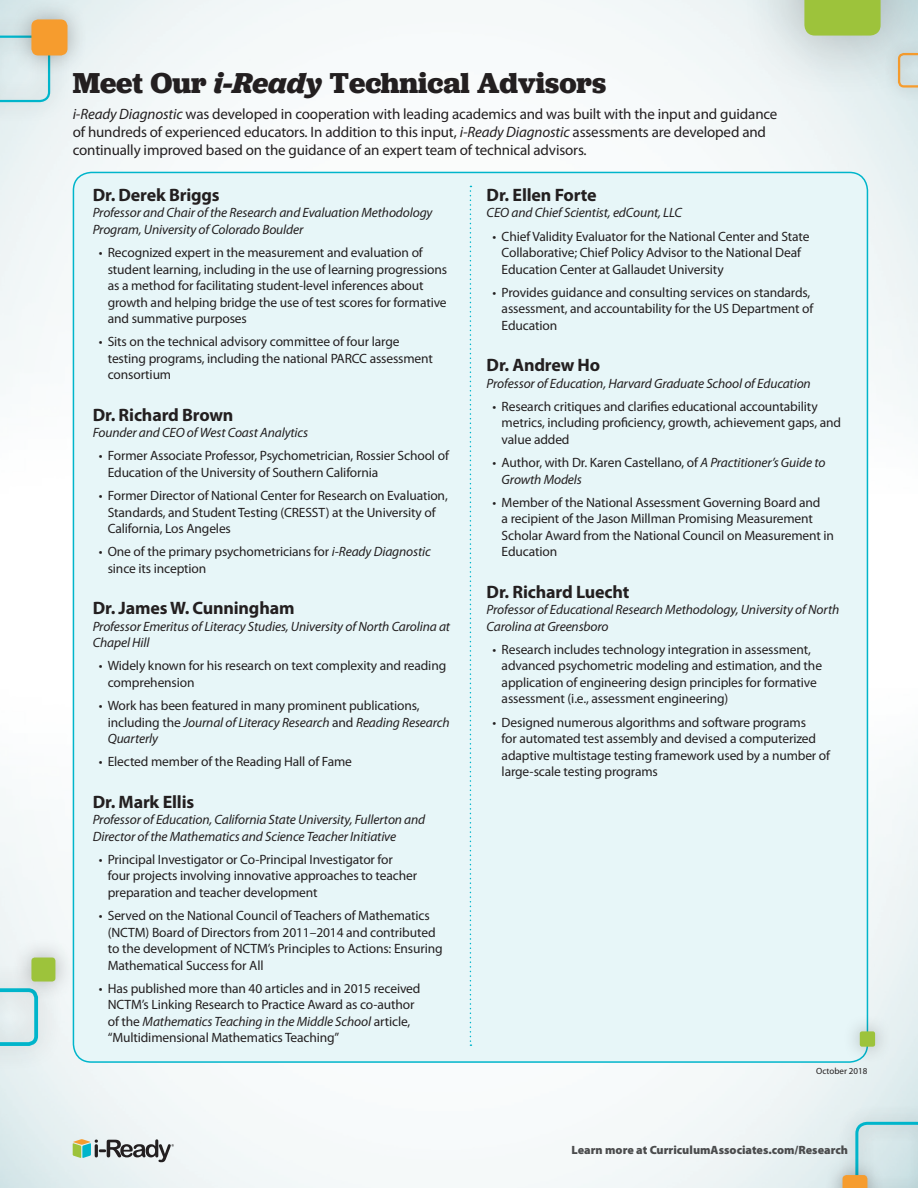
<style>
.page{position:relative;width:918px;height:1188px;background:#fff}
.page>*{position:absolute;margin:0;border:0;box-sizing:border-box;transform-origin:0 0}
.Headline_large{font:700 30px "Jubilat";color:#231f20}
.Name{font:700 18px "Myriad Pro";letter-spacing:-.01em;color:#231f20}
.t1{font:15px/18px "Myriad Pro";letter-spacing:-.01em;color:#231f20}
.t2{font:13.5px/16.5px "Myriad Pro";letter-spacing:-.01em;color:#231f20}
.t3{font:italic 13.5px/16.5px "Myriad Pro";letter-spacing:-.01em;color:#231f20}
.t4{font:900 12px "Myriad Pro";color:#4b4c4d}
.t5{font:9px "Myriad Pro";color:#231f20}
.s1{font-style:italic}
.s2{font-style:normal}
</style>
<div class="page">
<img style="left:0;top:0;width:918px;height:494px">
<img style="left:0;top:689px;width:918px;height:499px">
<div style="left:73px;top:172px;width:794px;height:890px;background:#e7f6f8;border-radius:18px"></div>
<div style="left:0;top:964px;width:62px;height:106px;background:#e8eef0"></div>
<svg style="left:0;top:988px;width:38px;height:58px"></svg>
<div style="left:884px;top:39px;width:34px;height:63px;background:#ddebed"></div>
<div style="left:12px;top:938px;width:63px;height:63px;background:#231f20;opacity:.35"></div>
<div style="left:31px;top:958px;width:24px;height:24px;background:#9dc33b;border-radius:3px"></div>
<div style="left:742px;top:0;width:176px;height:98px;background:#231f20;opacity:.35"></div>
<div style="left:804px;top:0;width:77px;height:36px;background:#9dc33b"></div>
<div style="left:0;top:15px;width:71px;height:108px;background:#231f20;opacity:.35"></div>
<svg style="left:0;top:36px;width:50px;height:66px;background:#c8e4e8"></svg>
<div style="left:11px;top:0;width:77px;height:76px;background:#231f20;opacity:.35"></div>
<div style="left:31px;top:19px;width:37px;height:36px;background:#f69c2e;border-radius:7px"></div>
<div style="left:837px;top:1104px;width:81px;height:84px;background:#231f20;opacity:.35"></div>
<div style="left:825px;top:1158px;width:60px;height:30px;background:#231f20;opacity:.35"></div>
<svg style="left:843px;top:1122px;width:75px;height:66px;background:#c6dad6"></svg>
<div style="left:842px;top:1014px;width:51px;height:50px;background:#231f20;opacity:.35"></div>
<div style="left:860px;top:1031px;width:15px;height:16px;background:#9dc33b;border-radius:2px"></div>
<svg style="left:73px;top:1139px;width:101px;height:23px;background:#a6b1ab"></svg>
<svg style="left:470px;top:186px;width:1px;height:860px"></svg>
<p class="Headline_large" style="left:73px;top:63px;width:535px">Meet Our <span class="s1">i-Ready</span> Technical Advisors</p>
<p class="t1" style="left:73px;top:105px;width:706px"><span class="s1">i-Ready Diagnostic</span> was developed in cooperation with leading academics and was built with the input and guidance of hundreds of experienced educators. In addition to this input, <span class="s1">i-Ready Diagnostic</span> assessments are developed and continually improved based on the guidance of an expert team of technical advisors.</p>
<p class="Name" style="left:93px;top:185px;width:129px">Dr. Derek Briggs</p>
<p class="t3" style="left:93px;top:205px;width:341px">Professor and Chair of the Research and Evaluation Methodology<br>Program, University of Colorado Boulder</p>
<p class="t2" style="left:108px;top:245px;width:341px;text-indent:-9px">• Recognized expert in the measurement and evaluation of student learning, including in the use of learning progressions as a method for facilitating student-level inferences about growth and helping bridge the use of test scores for formative and summative purposes</p>
<p class="t2" style="left:108px;top:334px;width:327px;text-indent:-9px">• Sits on the technical advisory committee of four large testing programs, including the national PARCC assessment consortium</p>
<p class="Name" style="left:93px;top:404px;width:142px">Dr. Richard Brown</p>
<p class="t3" style="left:93px;top:425px;width:217px">Founder and CEO of West Coast Analytics</p>
<p class="t2" style="left:108px;top:448px;width:343px;text-indent:-9px">• Former Associate Professor, Psychometrician, Rossier School of<br>Education of the University of Southern California</p>
<p class="t2" style="left:108px;top:488px;width:342px;text-indent:-9px">• Former Director of National Center for Research on Evaluation,<br>Standards, and Student Testing (CRESST) at the University of<br>California, Los Angeles</p>
<p class="t2" style="left:108px;top:544px;width:325px;text-indent:-9px">• One of the primary psychometricians for <span class="s1">i-Ready Diagnostic </span>since its inception</p>
<p class="Name" style="left:93px;top:598px;width:203px">Dr. James W. Cunningham</p>
<p class="t3" style="left:93px;top:618px;width:359px">Professor Emeritus of Literacy Studies, University of North Carolina at<br>Chapel Hill</p>
<p class="t2" style="left:108px;top:658px;width:340px;text-indent:-9px">• Widely known for his research on text complexity and reading comprehension</p>
<p class="t2" style="left:108px;top:698px;width:343px;text-indent:-9px">• Work has been featured in many prominent publications, including the <span class="s1">Journal of Literacy Research</span> and <span class="s1">Reading Research<br>Quarterly</span></p>
<p class="t2" style="left:99px;top:754px;width:255px">• Elected member of the Reading Hall of Fame</p>
<p class="Name" style="left:93px;top:791px;width:103px">Dr. Mark Ellis</p>
<p class="t3" style="left:93px;top:812px;width:334px">Professor of Education, California State University, Fullerton and<br>Director of the Mathematics and Science Teacher Initiative</p>
<p class="t2" style="left:108px;top:851px;width:311px;text-indent:-9px">• Principal Investigator or Co-Principal Investigator for four projects involving innovative approaches to teacher preparation and teacher development</p>
<p class="t2" style="left:108px;top:908px;width:336px;text-indent:-9px">• Served on the National Council of Teachers of Mathematics (NCTM) Board of Directors from 2011–2014 and contributed to the development of NCTM’s Principles to Actions: Ensuring Mathematical Success for All</p>
<p class="t2" style="left:108px;top:980px;width:314px;text-indent:-9px">• Has published more than 40 articles and in 2015 received NCTM’s Linking Research to Practice Award as co-author of the <span class="s1">Mathematics Teaching in the Middle School</span> article, “Multidimensional Mathematics Teaching”</p>
<h2 class="Name" style="left:487px;top:185px;width:111px">Dr. Ellen Forte</h2>
<p class="t3" style="left:487px;top:205px;width:197px">CEO and Chief Scientist, edCount, LLC</p>
<p class="t2" style="left:502px;top:228px;width:310px;text-indent:-9px">• Chief Validity Evaluator for the National Center and State<br>Collaborative; Chief Policy Advisor to the National Deaf<br>Education Center at Gallaudet University</p>
<p class="t2" style="left:502px;top:284px;width:313px;text-indent:-9px">• Provides guidance and consulting services on standards, assessment, and accountability for the US Department of<br>Education</p>
<h2 class="Name" style="left:487px;top:355px;width:115px">Dr. Andrew Ho</h2>
<p class="t3" style="left:487px;top:375px;width:326px">Professor of Education, Harvard Graduate School of Education</p>
<p class="t2" style="left:502px;top:398px;width:341px;text-indent:-9px">• Research critiques and clarifies educational accountability metrics, including proficiency, growth, achievement gaps, and value added</p>
<p class="t3" style="left:502px;top:455px;width:325px;text-indent:-9px"><span class="s2">• Author, with Dr. Karen Castellano, of</span> A Practitioner’s Guide to<br>Growth Models</p>
<p class="t2" style="left:502px;top:494px;width:334px;text-indent:-9px">• Member of the National Assessment Governing Board and<br>a recipient of the Jason Millman Promising Measurement Scholar Award from the National Council on Measurement in Education</p>
<h2 class="Name" style="left:487px;top:581px;width:144px">Dr. Richard Luecht</h2>
<p class="t3" style="left:487px;top:602px;width:354px">Professor of Educational Research Methodology, University of North<br>Carolina at Greensboro</p>
<p class="t2" style="left:502px;top:641px;width:322px;text-indent:-9px">• Research includes technology integration in assessment, advanced psychometric modeling and estimation, and the application of engineering design principles for formative assessment (i.e., assessment engineering)</p>
<p class="t2" style="left:502px;top:714px;width:330px;text-indent:-9px">• Designed numerous algorithms and software programs<br>for automated test assembly and devised a computerized adaptive multistage testing framework used by a number of large-scale testing programs</p>
<p class="t5" style="left:816px;top:1066px;width:53px">October 2018</p>
<p class="t4" style="left:572px;top:1143px;width:278px">Learn more at CurriculumAssociates.com/Research</p>
</div>
